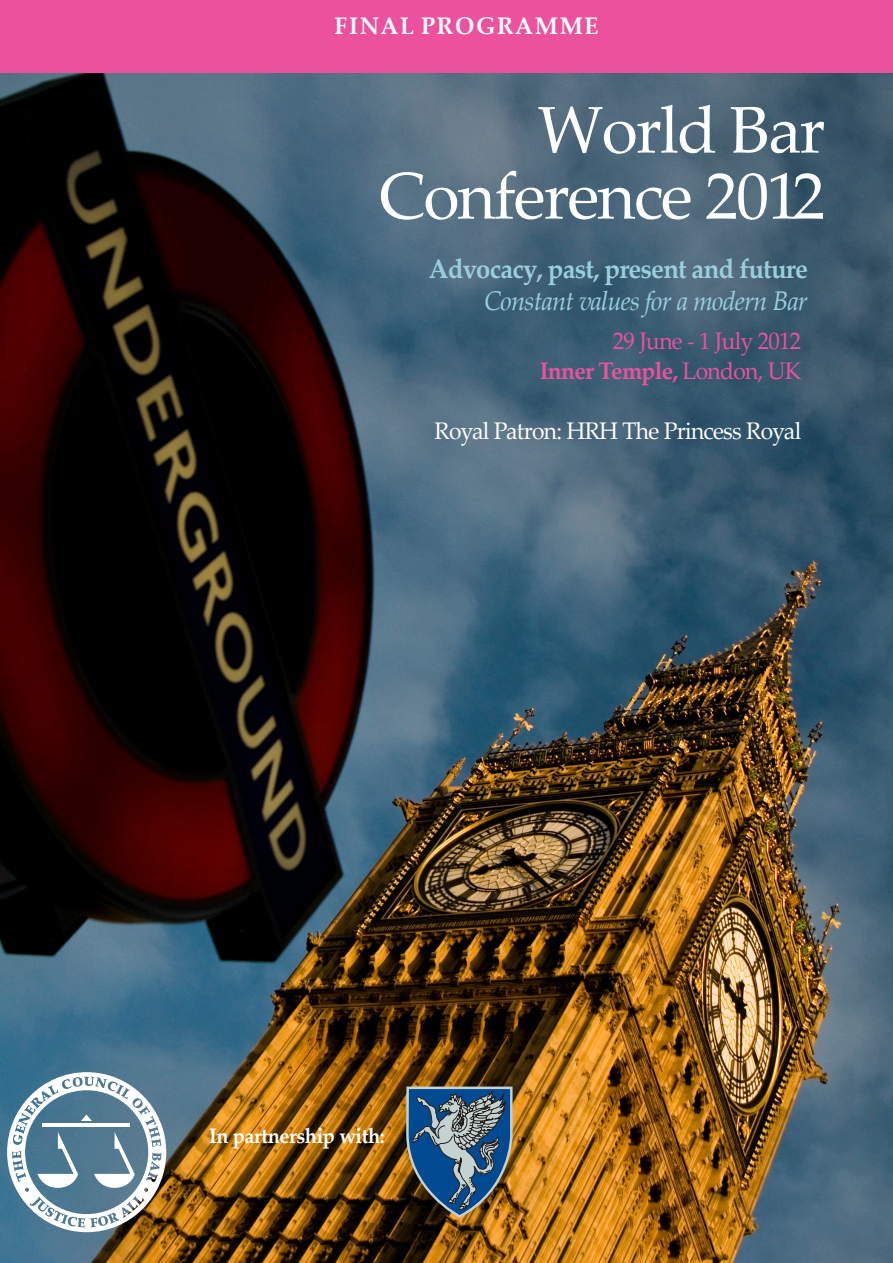
<style>
.page{position:relative;width:893px;height:1263px;background:#fff}
.page>*{position:absolute;margin:0;border:0;box-sizing:border-box;transform-origin:0 0}
.t1{font:66px "Palatino Linotype";letter-spacing:-.03em;color:#fff}
.t2{font:700 27px "Palatino Linotype";letter-spacing:-.03em;color:#9acedc;scale:.95 1}
.t3{font:italic 27px "Palatino Linotype";letter-spacing:-.03em;color:#9acedc;scale:.95 1}
.t4{font:24px "Palatino Linotype";letter-spacing:-.03em;color:#fff;scale:.95 1}
.t5{font:700 24px "Palatino Linotype";letter-spacing:-.03em;color:#ec519e;scale:.95 1}
.t6{font:24px "Palatino Linotype";letter-spacing:-.03em;color:#ec519e;scale:.95 1}
.t7{font:700 24px "Palatino Linotype";letter-spacing:.07em;color:#fff}
.t8{font:700 21px "Palatino Linotype";letter-spacing:-.02em;color:#fff;scale:.95 1}
.s1{font-weight:400}
</style>
<div class="page">
<img style="left:0;top:72px;width:893px;height:1190px">
<div style="left:0;top:0;width:893px;height:72px;background:#ec519e"></div>
<svg style="left:7px;top:1072px;width:159px;height:160px"></svg>
<svg style="left:406px;top:1086px;width:106px;height:132px;background:#4c6578"></svg>
<p class="t7" style="left:334px;top:8px;width:266px">FINAL PROGRAMME</p>
<p class="t1" style="left:538px;top:83px;width:289px">World Bar</p>
<p class="t1" style="left:379px;top:149px;width:448px">Conference 2012</p>
<p class="t2" style="left:429px;top:249px;width:401px">Advocacy, past, present and future</p>
<p class="t3" style="left:484px;top:282px;width:342px">Constant values for a modern Bar</p>
<p class="t6" style="left:613px;top:324px;width:200px">29 June - 1 July 2012</p>
<p class="t5" style="left:540px;top:354px;width:277px">Inner Temple, <span class="s1">London, UK</span></p>
<p class="t4" style="left:434px;top:414px;width:388px">Royal Patron: HRH The Princess Royal</p>
<p class="t8" style="left:209px;top:1121px;width:187px">In partnership with:</p>
</div>
